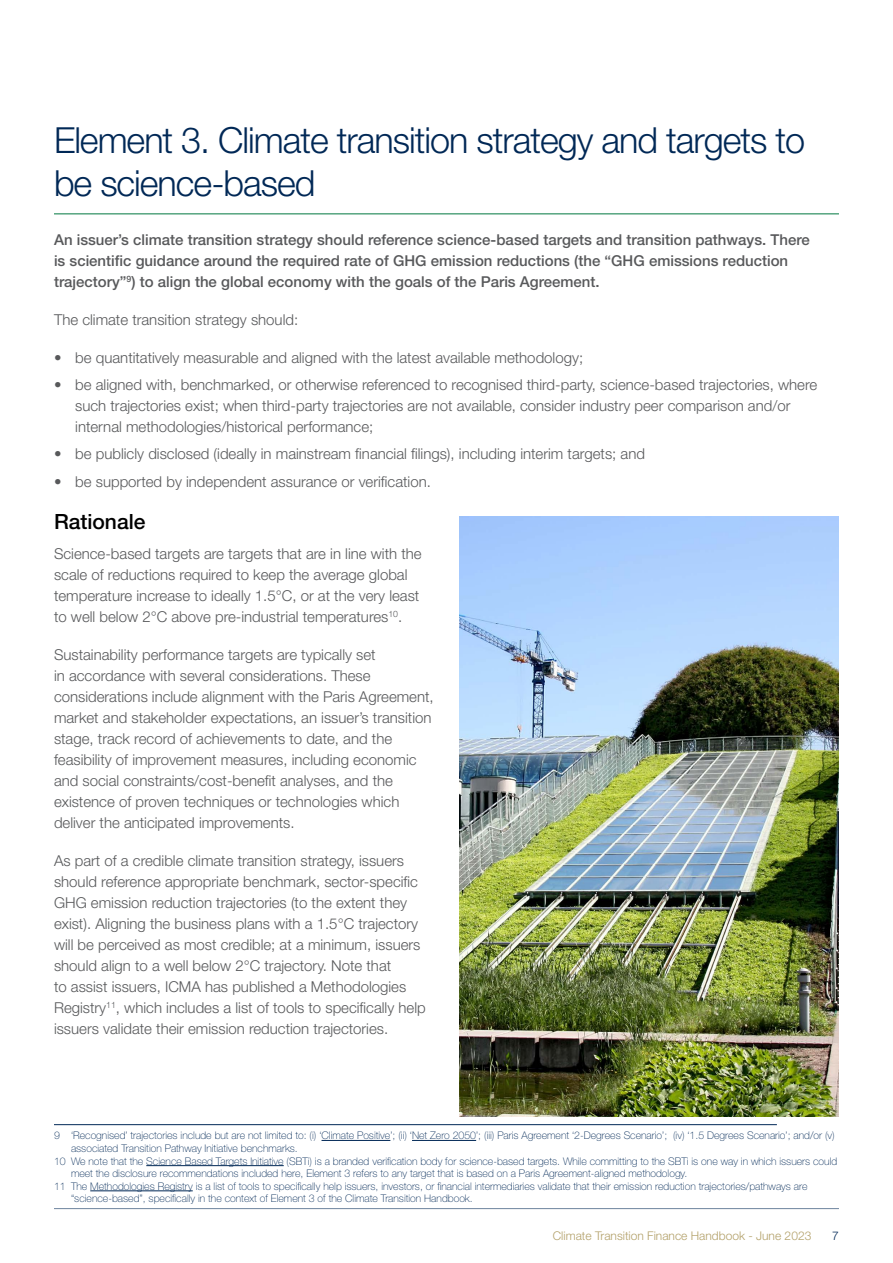
<style>
.page{position:relative;width:893px;height:1263px;background:#fff}
.page>*{position:absolute;margin:0;border:0;box-sizing:border-box;transform-origin:0 0}
.t1{font:300 36px/43.2px "Helvetica Neue LT Std";letter-spacing:-.03em;color:#002856}
.t2{font:500 21px "Helvetica Neue LT Std";color:#000}
.t3{font:300 15px/21px "Helvetica Neue LT Std";color:#58595b}
.t4{font:500 15px/21px "Helvetica Neue LT Std";color:#58595b}
.t5{font:300 12px "Helvetica Neue LT Std";color:#b3a16a}
.t6{font:300 12px "Helvetica Neue LT Std";color:#002856}
.t7{font:100 10.5px "Helvetica Neue LT Std";color:#002856}
</style>
<div class="page">
<hr style="left:54px;top:1208px;width:785px;height:1px;background:#002856">
<hr style="left:54px;top:1124px;width:723px;height:1px;background:#002856">
<hr style="left:321px;top:1140px;width:69px;height:1px;background:#002856">
<hr style="left:412px;top:1140px;width:64px;height:1px;background:#002856">
<hr style="left:146px;top:1165px;width:138px;height:1px;background:#002856">
<hr style="left:90px;top:1190px;width:103px;height:1px;background:#002856">
<hr style="left:54px;top:213px;width:785px;height:1px;background:#007840">
<img style="left:459px;top:517px;width:380px;height:599px">
<h1 class="t1" style="left:54px;top:118px;width:753px">Element 3. Climate transition strategy and targets to be science-based</h1>
<p class="t4" style="left:54px;top:229px;width:757px">An issuer’s climate transition strategy should reference science-based targets and transition pathways. There is scientific guidance around the required rate of GHG emission reductions (the “GHG emissions reduction trajectory”<sup>9</sup>) to align the global economy with the goals of the Paris Agreement.</p>
<p class="t3" style="left:54px;top:308px;width:246px">The climate transition strategy should:</p>
<p class="t3" style="left:54px;top:346px;width:531px">• be quantitatively measurable and aligned with the latest available methodology;</p>
<p class="t3" style="left:75px;top:374px;width:743px;text-indent:-21px">• be aligned with, benchmarked, or otherwise referenced to recognised third-party, science-based trajectories, where such trajectories exist; when third-party trajectories are not available, consider industry peer comparison and/or internal methodologies/historical performance;</p>
<p class="t3" style="left:54px;top:443px;width:593px">• be publicly disclosed (ideally in mainstream financial filings), including interim targets; and</p>
<p class="t3" style="left:54px;top:471px;width:378px">• be supported by independent assurance or verification.</p>
<h2 class="t2" style="left:54px;top:509px;width:93px">Rationale</h2>
<p class="t3" style="left:54px;top:542px;width:369px">Science-based targets are targets that are in line with the scale of reductions required to keep the average global temperature increase to ideally 1.5°C, or at the very least to well below 2°C above pre-industrial temperatures<sup>10</sup>.</p>
<p class="t3" style="left:54px;top:643px;width:381px">Sustainability performance targets are typically set<br>in accordance with several considerations. These considerations include alignment with the Paris Agreement, market and stakeholder expectations, an issuer’s transition stage, track record of achievements to date, and the feasibility of improvement measures, including economic and social constraints/cost-benefit analyses, and the existence of proven techniques or technologies which deliver the anticipated improvements.</p>
<p class="t3" style="left:54px;top:849px;width:373px">As part of a credible climate transition strategy, issuers should reference appropriate benchmark, sector-specific GHG emission reduction trajectories (to the extent they exist). Aligning the business plans with a 1.5°C trajectory will be perceived as most credible; at a minimum, issuers should align to a well below 2°C trajectory. Note that<br>to assist issuers, ICMA has published a Methodologies Registry<sup>11</sup>, which includes a list of tools to specifically help issuers validate their emission reduction trajectories.</p>
<p class="t7" style="left:54px;top:1130px;width:782px">9 ‘Recognised’ trajectories include but are not limited to: (i) ‘Climate Positive’; (ii) ‘Net Zero 2050’; (iii) Paris Agreement ‘2-Degrees Scenario’; (iv) ‘1.5 Degrees Scenario’; and/or (v)</p>
<p class="t7" style="left:71px;top:1142px;width:228px">associated Transition Pathway Initiative benchmarks.</p>
<p class="t7" style="left:54px;top:1155px;width:785px">10 We note that the Science Based Targets Initiative (SBTi) is a branded verification body for science-based targets. While committing to the SBTi is one way in which issuers could</p>
<p class="t7" style="left:71px;top:1167px;width:618px">meet the disclosure recommendations included here, Element 3 refers to any target that is based on a Paris Agreement-aligned methodology.</p>
<p class="t7" style="left:54px;top:1180px;width:755px">11 The Methodologies Registry is a list of tools to specifically help issuers, investors, or financial intermediaries validate that their emission reduction trajectories/pathways are</p>
<p class="t7" style="left:71px;top:1193px;width:403px">“science-based”, specifically in the context of Element 3 of the Climate Transition Handbook.</p>
<p class="t5" style="left:553px;top:1229px;width:260px">Climate Transition Finance Handbook - June 2023</p>
<p class="t6" style="left:832px;top:1229px;width:8px">7</p>
</div>
